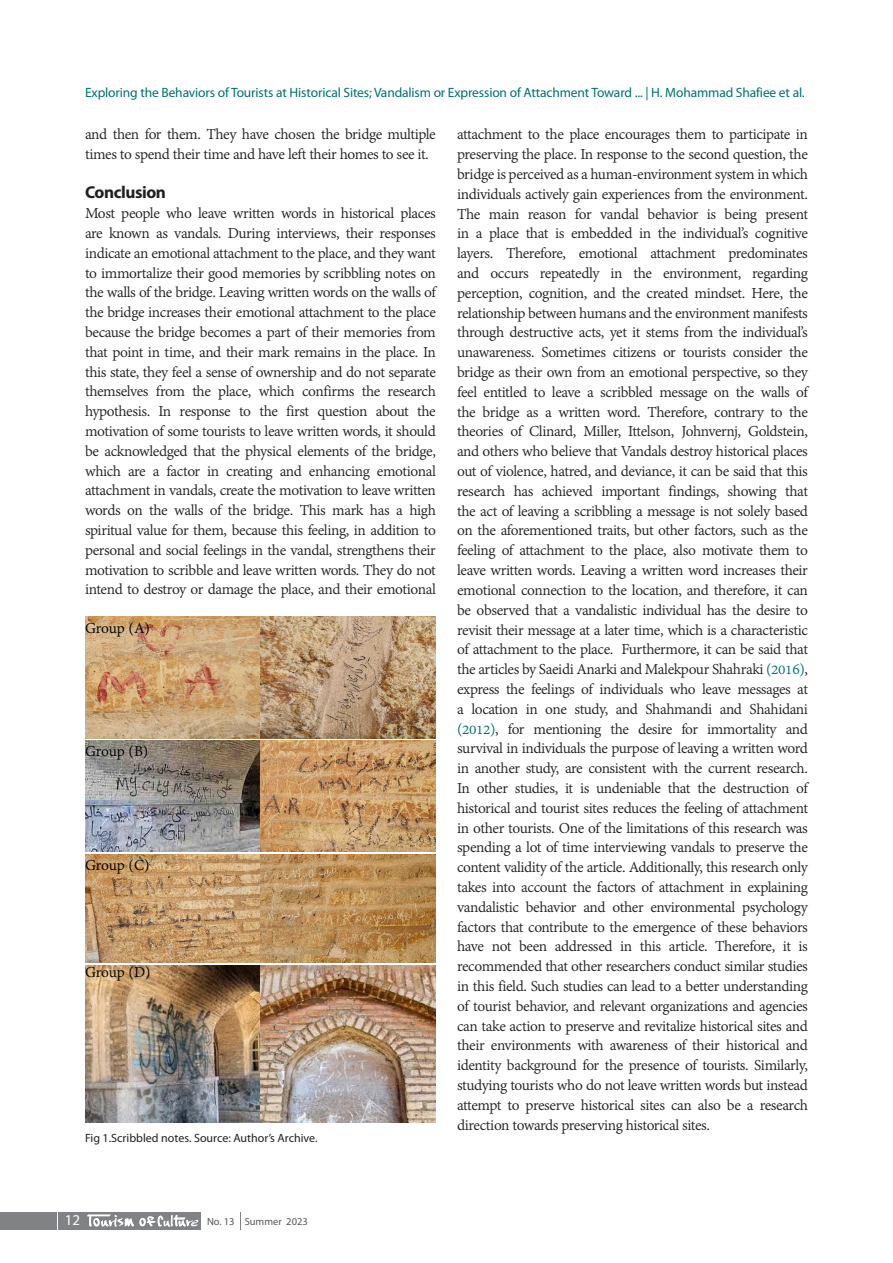
<style>
.page{position:relative;width:893px;height:1263px;background:#fff}
.page>*{position:absolute;margin:0;border:0;box-sizing:border-box;transform-origin:0 0}
.Titr{font:700 17.25px "Myriad Pro";letter-spacing:-.025em;color:#231f20}
.Text_Body{font:16.5px/19.8px "Adobe Devanagari";letter-spacing:-.025em;color:#231f20;text-align:justify}
.Text_Body-2{font:16.5px "Adobe Devanagari";letter-spacing:-.01em;color:#000}
.t1{font:15px "Myriad Pro";color:#fff}
.Header{font:13.5px "Myriad Pro";letter-spacing:-.01em;color:#017072}
.Caption___Footnote{font:12px "Myriad Pro";color:#231f20}
.t2{font:10.5px "Myriad Pro";color:#57585a}
.s1{color:#017072}
</style>
<div class="page">
<div style="left:86px;top:1212px;width:115px;height:18px;background:#808285"></div>
<div style="left:59px;top:1212px;width:27px;height:18px;background:#808285"></div>
<div style="left:0;top:1212px;width:57px;height:18px;background:#808285"></div>
<svg style="left:240px;top:1212px;width:1px;height:18px"></svg>
<svg style="left:87px;top:1215px;width:112px;height:12px"></svg>
<img style="left:85px;top:617px;width:351px;height:122px">
<img style="left:85px;top:741px;width:351px;height:111px">
<img style="left:85px;top:855px;width:351px;height:107px">
<img style="left:85px;top:965px;width:351px;height:157px">
<p class="Header" style="left:85px;top:85px;width:721px">Exploring the Behaviors of Tourists at Historical Sites; Vandalism or Expression of Attachment Toward ... | H. Mohammad Shafiee et al.</p>
<p class="Text_Body" style="left:85px;top:126px;width:352px">and then for them. They have chosen the bridge multiple times to spend their time and have left their homes to see it.</p>
<p class="Titr" style="left:85px;top:183px;width:82px">Conclusion</p>
<p class="Text_Body" style="left:85px;top:205px;width:352px">Most people who leave written words in historical places are known as vandals. During interviews, their responses indicate an emotional attachment to the place, and they want to immortalize their good memories by scribbling notes on the walls of the bridge. Leaving written words on the walls of the bridge increases their emotional attachment to the place because the bridge becomes a part of their memories from that point in time, and their mark remains in the place. In this state, they feel a sense of ownership and do not separate themselves from the place, which confirms the research hypothesis. In response to the first question about the motivation of some tourists to leave written words, it should be acknowledged that the physical elements of the bridge, which are a factor in creating and enhancing emotional attachment in vandals, create the motivation to leave written words on the walls of the bridge. This mark has a high spiritual value for them, because this feeling, in addition to personal and social feelings in the vandal, strengthens their motivation to scribble and leave written words. They do not intend to destroy or damage the place, and their emotional</p>
<p class="Text_Body-2" style="left:85px;top:618px;width:67px">Group (A)</p>
<p class="Text_Body-2" style="left:85px;top:742px;width:65px">Group (B)</p>
<p class="Text_Body-2" style="left:85px;top:855px;width:66px">Group (C)</p>
<p class="Text_Body-2" style="left:85px;top:963px;width:67px">Group (D)</p>
<p class="Caption___Footnote" style="left:85px;top:1131px;width:234px">Fig 1.Scribbled notes. Source: Author’s Archive.</p>
<p class="Text_Body" style="left:457px;top:126px;width:352px">attachment to the place encourages them to participate in preserving the place. In response to the second question, the bridge is perceived as a human-environment system in which individuals actively gain experiences from the environment.<br>The main reason for vandal behavior is being present in a place that is embedded in the individual’s cognitive layers. Therefore, emotional attachment predominates and occurs repeatedly in the environment, regarding perception, cognition, and the created mindset. Here, the relationship between humans and the environment manifests through destructive acts, yet it stems from the individual’s unawareness. Sometimes citizens or tourists consider the bridge as their own from an emotional perspective, so they feel entitled to leave a scribbled message on the walls of the bridge as a written word. Therefore, contrary to the theories of Clinard, Miller, Ittelson, Johnvernj, Goldstein, and others who believe that Vandals destroy historical places out of violence, hatred, and deviance, it can be said that this research has achieved important findings, showing that the act of leaving a scribbling a message is not solely based on the aforementioned traits, but other factors, such as the feeling of attachment to the place, also motivate them to leave written words. Leaving a written word increases their emotional connection to the location, and therefore, it can be observed that a vandalistic individual has the desire to revisit their message at a later time, which is a characteristic of attachment to the place. Furthermore, it can be said that the articles by Saeidi Anarki and Malekpour Shahraki <span class="s1">(2016)</span>, express the feelings of individuals who leave messages at a location in one study, and Shahmandi and Shahidani <span class="s1">(2012)</span>, for mentioning the desire for immortality and survival in individuals the purpose of leaving a written word in another study, are consistent with the current research.<br>In other studies, it is undeniable that the destruction of historical and tourist sites reduces the feeling of attachment in other tourists. One of the limitations of this research was spending a lot of time interviewing vandals to preserve the content validity of the article. Additionally, this research only takes into account the factors of attachment in explaining vandalistic behavior and other environmental psychology factors that contribute to the emergence of these behaviors have not been addressed in this article. Therefore, it is recommended that other researchers conduct similar studies in this field. Such studies can lead to a better understanding of tourist behavior, and relevant organizations and agencies can take action to preserve and revitalize historical sites and their environments with awareness of their historical and identity background for the presence of tourists. Similarly, studying tourists who do not leave written words but instead attempt to preserve historical sites can also be a research direction towards preserving historical sites.</p>
<p class="t1" style="left:65px;top:1212px;width:17px">12</p>
<p class="t2" style="left:207px;top:1216px;width:102px">No. 13 Summer 2023</p>
</div>
